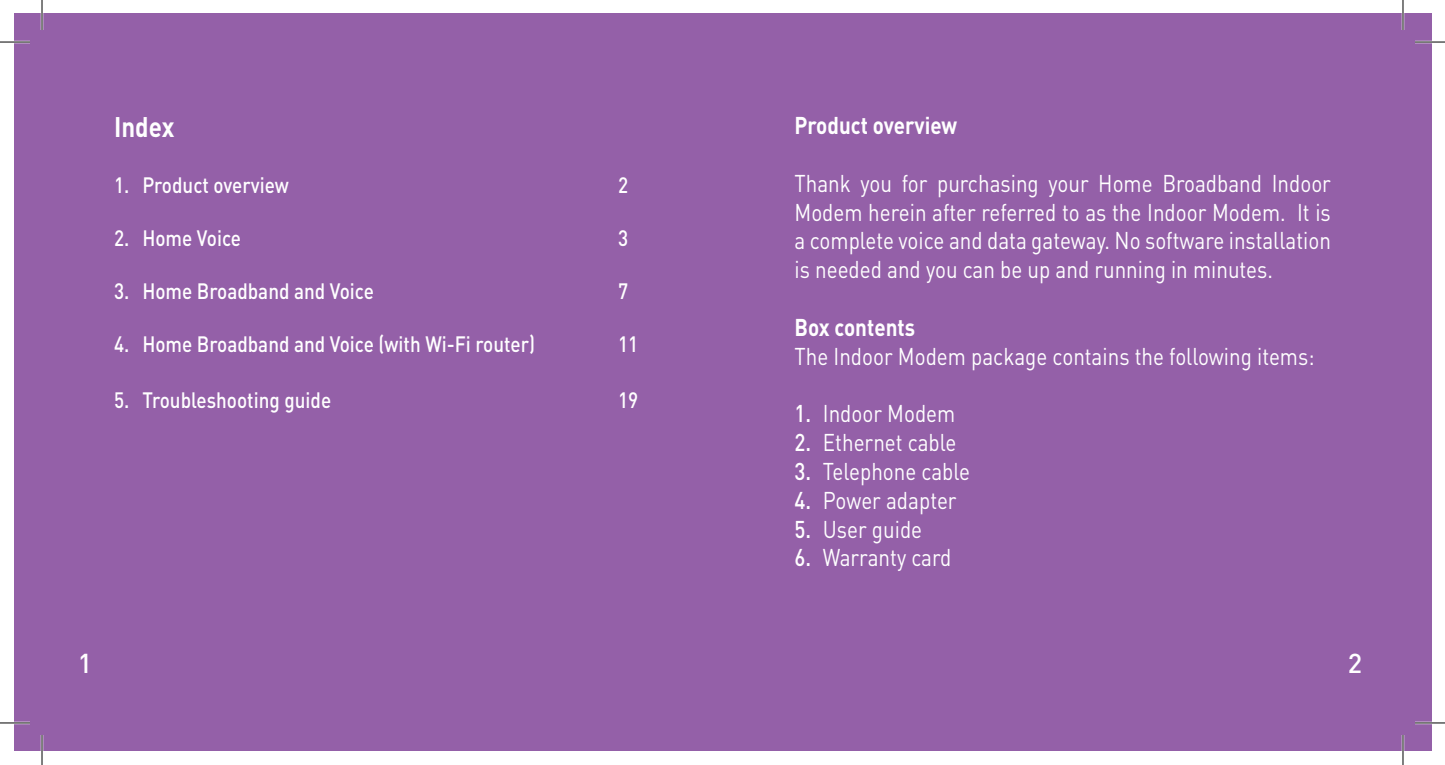
<style>
.page{position:relative;width:1445px;height:765px;background:#fff}
.page>*{position:absolute;margin:0;border:0;box-sizing:border-box;transform-origin:0 0}
.t1{font:700 28px "DIN";color:#fff;scale:.86 1}
.t2{font:500 27px "DIN";color:#fff}
.t3{font:24px/28.8px "DIN";color:#fff;text-align:justify;scale:.86 1}
.t4{font:700 24px "DIN";color:#fff;scale:.86 1}
.t5{font:500 22px "DIN";color:#fff;scale:.86 1}
.s1{font-weight:500}
</style>
<div class="page">
<div style="left:14px;top:14px;width:1417px;height:737px;background:#9460a8"></div>
<hr style="left:0;top:41px;width:30px;height:2px;background:#fff">
<hr style="left:1415px;top:41px;width:30px;height:2px;background:#fff">
<hr style="left:0;top:721px;width:30px;height:3px;background:#fff">
<hr style="left:1415px;top:721px;width:30px;height:3px;background:#fff">
<hr style="left:41px;top:0;width:2px;height:30px;background:#fff">
<hr style="left:41px;top:734px;width:2px;height:30px;background:#fff">
<hr style="left:1401px;top:0;width:3px;height:30px;background:#fff">
<hr style="left:1401px;top:734px;width:3px;height:30px;background:#fff">
<hr style="left:0;top:42px;width:30px;height:1px;background:#000">
<hr style="left:1415px;top:42px;width:30px;height:1px;background:#000">
<hr style="left:0;top:722px;width:30px;height:1px;background:#000">
<hr style="left:1415px;top:722px;width:30px;height:1px;background:#000">
<hr style="left:42px;top:0;width:1px;height:30px;background:#000">
<hr style="left:42px;top:734px;width:1px;height:30px;background:#000">
<hr style="left:1402px;top:0;width:1px;height:30px;background:#000">
<hr style="left:1402px;top:734px;width:1px;height:30px;background:#000">
<p class="t1" style="left:114px;top:109px;width:72px">Index</p>
<p class="t5" style="left:114px;top:171px;width:205px">1. Product overview</p>
<p class="t5" style="left:618px;top:171px;width:13px">2</p>
<p class="t5" style="left:114px;top:224px;width:149px">2. Home Voice</p>
<p class="t5" style="left:618px;top:224px;width:13px">3</p>
<p class="t5" style="left:114px;top:277px;width:304px">3. Home Broadband and Voice</p>
<p class="t5" style="left:618px;top:277px;width:13px">7</p>
<p class="t5" style="left:114px;top:330px;width:491px">4. Home Broadband and Voice (with Wi-Fi router)</p>
<p class="t5" style="left:618px;top:330px;width:25px">11</p>
<p class="t5" style="left:114px;top:386px;width:254px">5. Troubleshooting guide</p>
<p class="t5" style="left:618px;top:386px;width:25px">19</p>
<p class="t4" style="left:794px;top:110px;width:191px">Product overview</p>
<p class="t3" style="left:794px;top:168px;width:625px">Thank you for purchasing your Home Broadband Indoor Modem herein after referred to as the Indoor Modem. It is a complete voice and data gateway. No software installation is needed and you can be up and running in minutes.</p>
<p class="t4" style="left:794px;top:311px;width:142px">Box contents</p>
<p class="t3" style="left:794px;top:341px;width:606px">The Indoor Modem package contains the following items:</p>
<p class="t3" style="left:794px;top:398px;width:189px"><span class="s1">1.</span> Indoor Modem</p>
<p class="t3" style="left:794px;top:427px;width:190px"><span class="s1">2.</span> Ethernet cable</p>
<p class="t3" style="left:794px;top:456px;width:206px"><span class="s1">3.</span> Telephone cable</p>
<p class="t3" style="left:794px;top:485px;width:190px"><span class="s1">4.</span> Power adapter</p>
<p class="t3" style="left:794px;top:514px;width:150px"><span class="s1">5.</span> User guide</p>
<p class="t3" style="left:794px;top:542px;width:184px"><span class="s1">6.</span> Warranty card</p>
<p class="t2" style="left:78px;top:646px;width:16px">1</p>
<p class="t2" style="left:1348px;top:646px;width:16px">2</p>
</div>
